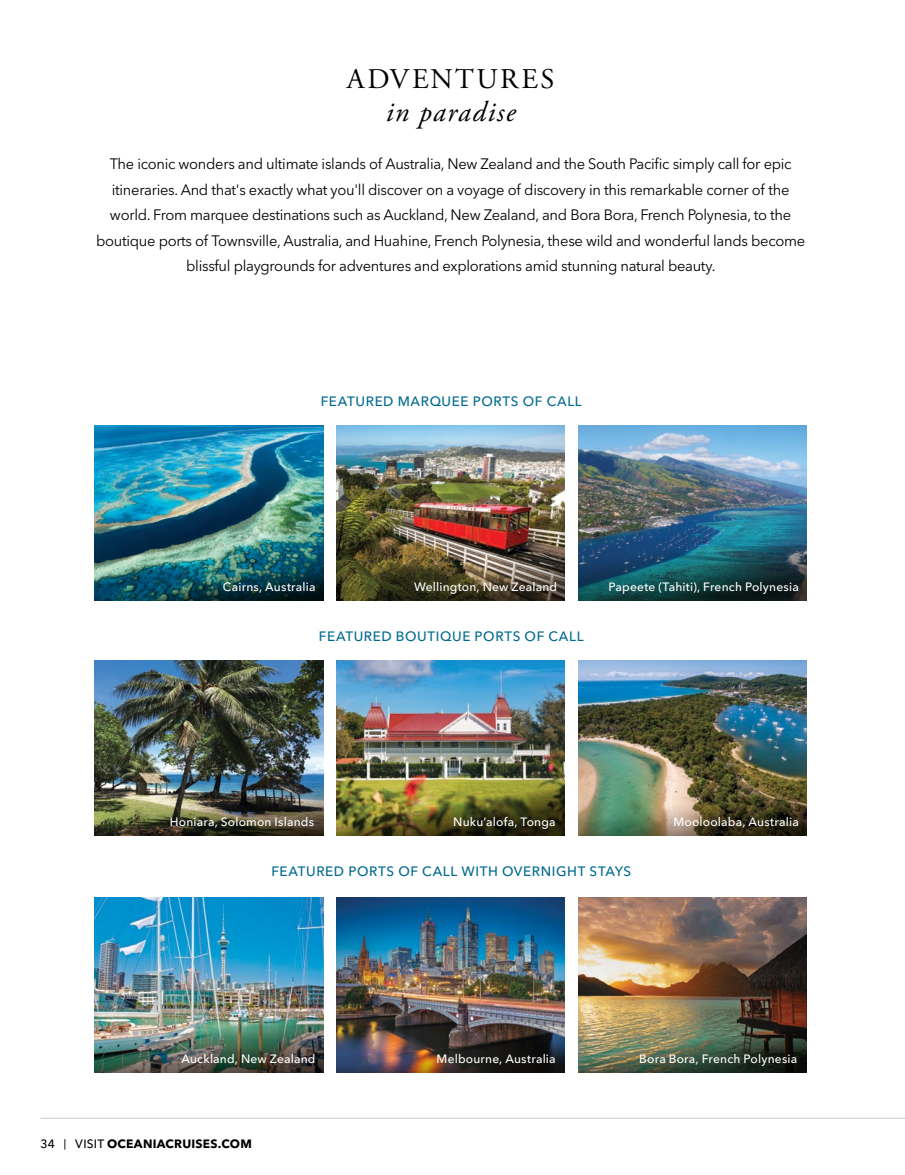
<style>
.page{position:relative;width:905px;height:1175px;background:#fff}
.page>*{position:absolute;margin:0;border:0;box-sizing:border-box;transform-origin:0 0}
.t1{font:28.5px "Adobe Garamond Pro";letter-spacing:.08em;color:#000}
.t2{font:italic 28.5px "Adobe Garamond Pro";letter-spacing:.05em;color:#000}
.t3{font:15px/25.5px "Avenir Next LT Pro";letter-spacing:-.02em;color:#000;text-align:center}
.t4{font:500 13.5px "Avenir Next LT Pro";letter-spacing:.045em;color:#006a8f}
.t5{font:500 12px "Avenir Next LT Pro";letter-spacing:.015em;color:#fff}
.t6{font:700 12px "Avenir Next LT Pro";letter-spacing:.02em;color:#000}
.s1{font-weight:500}
.s2{font-weight:500;font-size:10.5px}
</style>
<div class="page">
<img style="left:336px;top:425px;width:228px;height:122px">
<img style="left:336px;top:547px;width:228px;height:54px">
<img style="left:95px;top:425px;width:228px;height:122px">
<img style="left:95px;top:547px;width:228px;height:54px">
<img style="left:578px;top:425px;width:228px;height:122px">
<svg style="left:578px;top:547px;width:228px;height:54px;background:#164653"></svg>
<img style="left:95px;top:660px;width:228px;height:122px">
<img style="left:95px;top:782px;width:228px;height:54px">
<img style="left:336px;top:660px;width:228px;height:122px">
<img style="left:336px;top:782px;width:228px;height:54px">
<img style="left:578px;top:660px;width:228px;height:122px">
<img style="left:578px;top:782px;width:228px;height:54px">
<img style="left:336px;top:897px;width:228px;height:121px">
<img style="left:336px;top:1018px;width:228px;height:54px">
<img style="left:578px;top:897px;width:228px;height:121px">
<img style="left:578px;top:1018px;width:228px;height:54px">
<img style="left:95px;top:897px;width:228px;height:103px">
<img style="left:95px;top:1000px;width:228px;height:72px">
<hr style="left:40px;top:1117px;width:864px;height:1px;background:#cdcbca">
<h1 class="t1" style="left:347px;top:62px;width:209px">ADVENTURES</h1>
<h1 class="t2" style="left:386px;top:95px;width:131px">in paradise</h1>
<p class="t3" style="left:96px;top:151px;width:710px">The iconic wonders and ultimate islands of Australia, New Zealand and the South Pacific simply call for epic itineraries. And that's exactly what you'll discover on a voyage of discovery in this remarkable corner of the world. From marquee destinations such as Auckland, New Zealand, and Bora Bora, French Polynesia, to the boutique ports of Townsville, Australia, and Huahine, French Polynesia, these wild and wonderful lands become blissful playgrounds for adventures and explorations amid stunning natural beauty.</p>
<p class="t4" style="left:321px;top:393px;width:262px">FEATURED MARQUEE PORTS OF CALL</p>
<p class="t5" style="left:223px;top:580px;width:94px">Cairns, Australia</p>
<p class="t5" style="left:608px;top:580px;width:192px">Papeete (Tahiti), French Polynesia</p>
<p class="t4" style="left:319px;top:628px;width:266px">FEATURED BOUTIQUE PORTS OF CALL</p>
<p class="t5" style="left:414px;top:580px;width:144px">Wellington, New Zealand</p>
<p class="t5" style="left:170px;top:815px;width:146px">Honiara, Solomon Islands</p>
<p class="t5" style="left:453px;top:814px;width:104px">Nuku’alofa, Tonga</p>
<p class="t5" style="left:673px;top:814px;width:127px">Mooloolaba, Australia</p>
<p class="t4" style="left:271px;top:863px;width:361px">FEATURED PORTS OF CALL WITH OVERNIGHT STAYS</p>
<p class="t5" style="left:181px;top:1051px;width:136px">Auckland, New Zealand</p>
<p class="t5" style="left:436px;top:1051px;width:121px">Melbourne, Australia</p>
<p class="t5" style="left:639px;top:1051px;width:160px">Bora Bora, French Polynesia</p>
<p class="t6" style="left:40px;top:1136px;width:213px"><span class="s1">34</span> <span class="s2">|</span> <span class="s1">VISIT</span> OCEANIACRUISES.COM</p>
</div>
